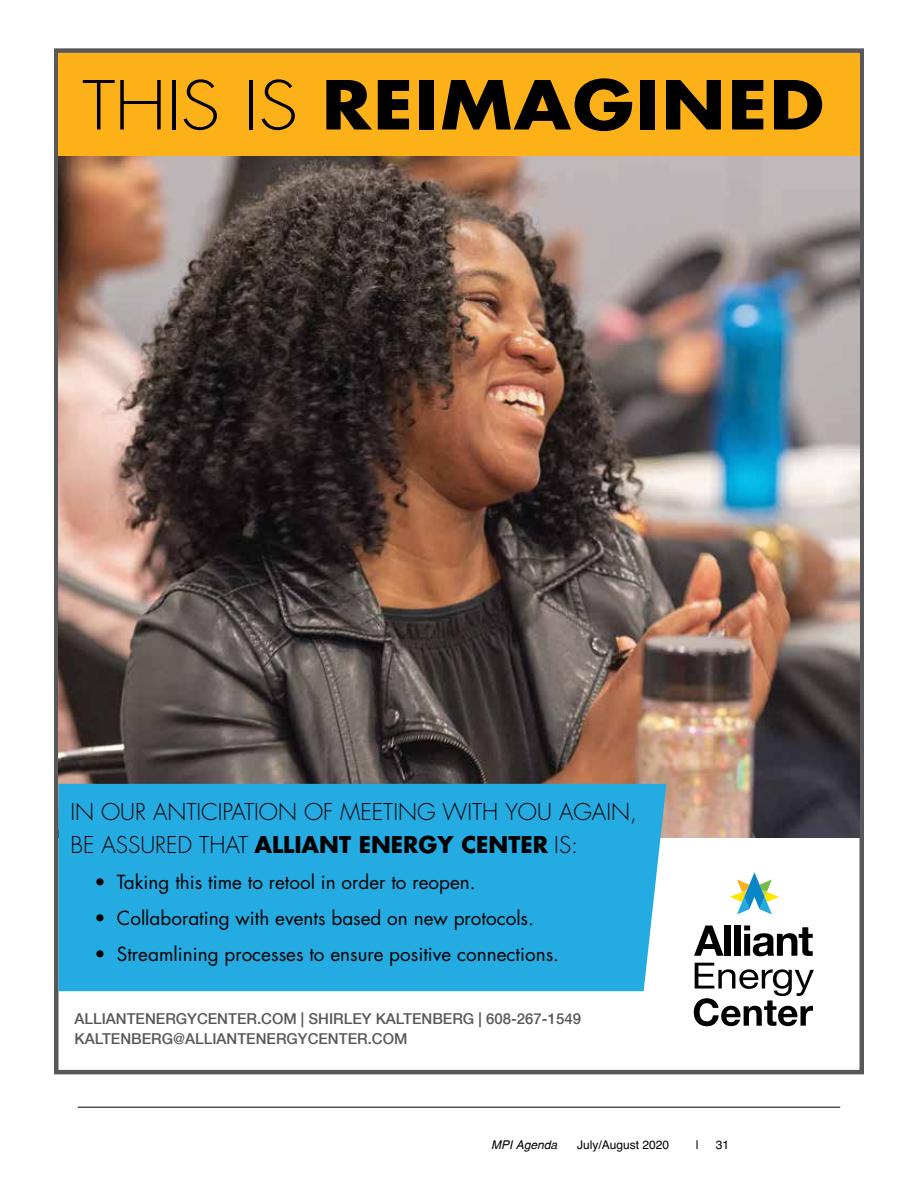
<style>
.page{position:relative;width:918px;height:1188px;background:#fff}
.page>*{position:absolute;margin:0;border:0;box-sizing:border-box;transform-origin:0 0}
.t1{font:700 65.55px "Futura";letter-spacing:.025em;color:#000;scale:1.11 1}
.t2{font:300 22.5px/33px "Futura";color:#000}
.t3{font:18.9px "Futura";color:#000}
.t4{font:500 15px/19.5px "Helvetica Neue";color:#58585a}
.t5{font:12px "Helvetica";color:#000}
.t6{font:italic 12px "Helvetica cyr";color:#000}
.s1{font-weight:300}
.s2{font-weight:700}
</style>
<div class="page">
<hr style="left:78px;top:1107px;width:762px;height:1px;background:#000">
<div style="left:54px;top:48px;width:810px;height:1026px;border:5px solid #58585a"></div>
<div style="left:59px;top:53px;width:801px;height:103px;background:#fcb119"></div>
<img style="left:59px;top:156px;width:800px;height:682px">
<div style="left:59px;top:784px;width:607px;height:207px;background:#24abe2"></div>
<svg style="left:694px;top:926px;width:30px;height:30px"></svg>
<div style="left:725px;top:926px;width:6px;height:30px;background:#000"></div>
<div style="left:735px;top:926px;width:6px;height:30px;background:#000"></div>
<svg style="left:744px;top:926px;width:69px;height:30px"></svg>
<svg style="left:694px;top:963px;width:120px;height:63px"></svg>
<svg style="left:730px;top:872px;width:49px;height:43px"></svg>
<h1 class="t1" style="left:82px;top:59px;width:670px"><span class="s1">THIS IS</span> REIMAGINED</h1>
<p class="t2" style="left:70px;top:796px;width:568px">IN OUR ANTICIPATION OF MEETING WITH YOU AGAIN,<br>BE ASSURED THAT <span class="s2">ALLIANT ENERGY CENTER</span> IS:</p>
<p class="t3" style="left:94px;top:869px;width:383px">• Taking this time to retool in order to reopen.</p>
<p class="t3" style="left:94px;top:905px;width:441px">• Collaborating with events based on new protocols.</p>
<p class="t3" style="left:94px;top:941px;width:466px">• Streamlining processes to ensure positive connections.</p>
<p class="t4" style="left:75px;top:1009px;width:508px">ALLIANTENERGYCENTER.COM | SHIRLEY KALTENBERG | 608-267-1549<br>KALTENBERG@ALLIANTENERGYCENTER.COM</p>
<p class="t6" style="left:491px;top:1139px;width:68px">MPI Agenda</p>
<p class="t5" style="left:577px;top:1136px;width:94px">July/August 2020</p>
<p class="t5" style="left:696px;top:1136px;width:5px">|</p>
<p class="t5" style="left:716px;top:1136px;width:15px">31</p>
</div>
